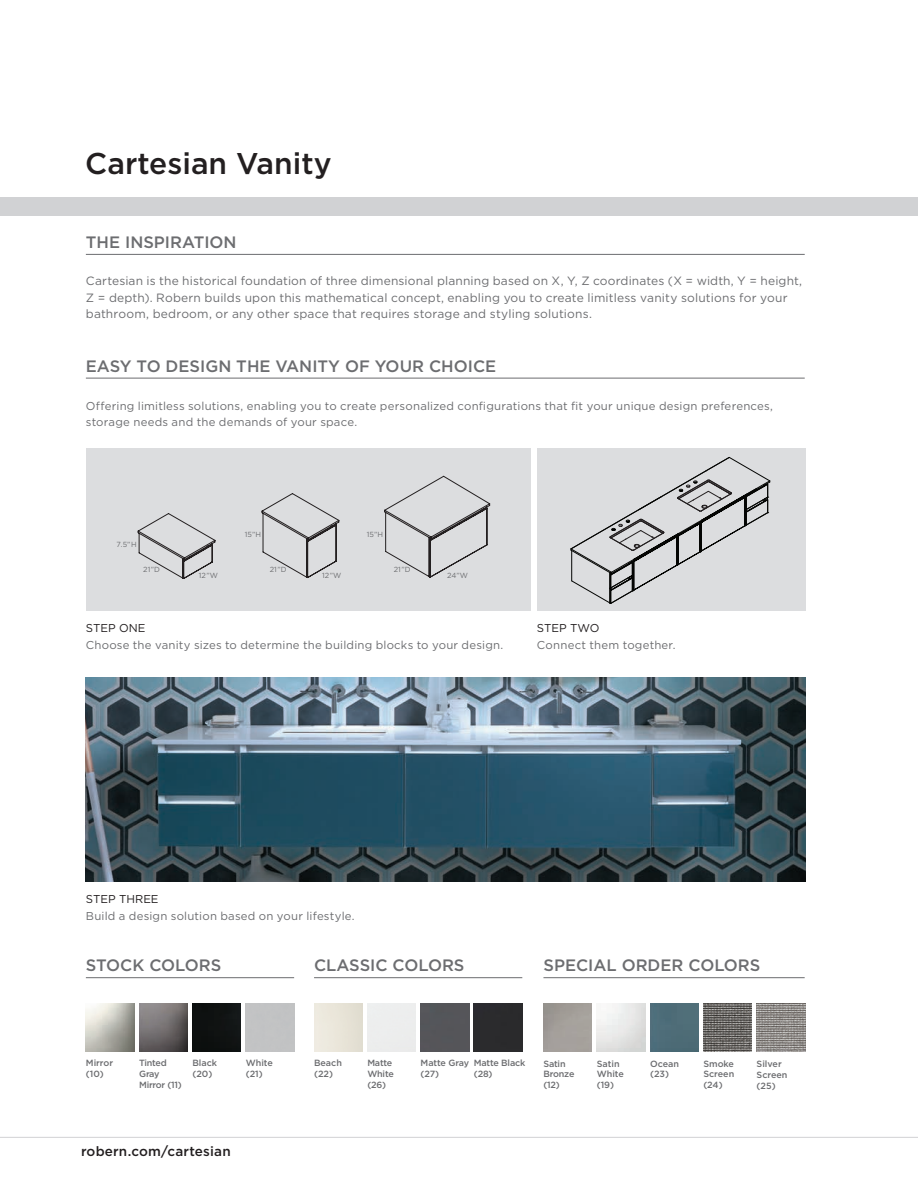
<style>
.page{position:relative;width:918px;height:1188px;background:#fff}
.page>*{position:absolute;margin:0;border:0;box-sizing:border-box;transform-origin:0 0}
.t1{font:500 30px "Gotham";color:#231f20}
.t2{font:500 16.5px "Gotham";color:#6c6d70}
.t3{font:500 13.5px "Gotham";letter-spacing:.015em;color:#231f20}
.t4{font:12px/16.5px "Gotham";letter-spacing:.015em;color:#6c6d70}
.t5{font:11.4px/16.5px "Gotham";letter-spacing:.02em;color:#6c6d70}
.t6{font:11.4px "Gotham";color:#231f20}
.t7{font:500 9px/10.8px "Gotham";letter-spacing:-.02em;color:#6c6d70}
.t8{font:500 9px/10.8px "Gotham";color:#6c6d70}
.t9{font:7.35px "Gotham";color:#6c6d70}
</style>
<div class="page">
<hr style="left:543px;top:977px;width:262px;height:1px;background:#6c6d70">
<hr style="left:86px;top:977px;width:208px;height:1px;background:#6c6d70">
<hr style="left:314px;top:977px;width:208px;height:1px;background:#6c6d70">
<img style="left:139px;top:1004px;width:49px;height:48px">
<div style="left:192px;top:1004px;width:49px;height:48px;background:#0e1111"></div>
<img style="left:86px;top:1004px;width:48px;height:48px">
<div style="left:421px;top:1004px;width:48px;height:48px;background:#555559"></div>
<div style="left:474px;top:1004px;width:48px;height:48px;background:#2b2a2d"></div>
<div style="left:650px;top:1004px;width:48px;height:48px;background:#4e6d78"></div>
<img style="left:703px;top:1004px;width:49px;height:48px">
<img style="left:757px;top:1004px;width:48px;height:48px">
<div style="left:537px;top:448px;width:269px;height:162px;background:#dcdddf"></div>
<img style="left:86px;top:678px;width:720px;height:203px">
<hr style="left:86px;top:254px;width:719px;height:1px;background:#6c6d70">
<div style="left:0;top:197px;width:918px;height:19px;background:#d1d2d4"></div>
<hr style="left:86px;top:378px;width:719px;height:1px;background:#6c6d70">
<div style="left:86px;top:448px;width:444px;height:162px;background:#dcdddf"></div>
<hr style="left:0;top:1137px;width:918px;height:1px;background:#d1d2d4">
<svg style="left:138px;top:476px;width:352px;height:103px"></svg>
<svg style="left:571px;top:457px;width:200px;height:147px"></svg>
<h1 class="t1" style="left:85px;top:146px;width:248px">Cartesian Vanity</h1>
<h2 class="t2" style="left:86px;top:233px;width:152px">THE INSPIRATION</h2>
<p class="t4" style="left:86px;top:273px;width:718px">Cartesian is the historical foundation of three dimensional planning based on X, Y, Z coordinates (X = width, Y = height,<br>Z = depth). Robern builds upon this mathematical concept, enabling you to create limitless vanity solutions for your bathroom, bedroom, or any other space that requires storage and styling solutions.</p>
<h2 class="t2" style="left:86px;top:357px;width:412px">EASY TO DESIGN THE VANITY OF YOUR CHOICE</h2>
<p class="t5" style="left:86px;top:397px;width:689px">Offering limitless solutions, enabling you to create personalized configurations that fit your unique design preferences, storage needs and the demands of your space.</p>
<p class="t9" style="left:245px;top:530px;width:18px">15”H</p>
<p class="t9" style="left:367px;top:530px;width:18px">15”H</p>
<p class="t9" style="left:322px;top:571px;width:21px">12”W</p>
<p class="t9" style="left:447px;top:571px;width:23px">24”W</p>
<p class="t9" style="left:116px;top:541px;width:22px">7.5”H</p>
<p class="t9" style="left:143px;top:566px;width:18px">21”D</p>
<p class="t9" style="left:270px;top:566px;width:18px">21”D</p>
<p class="t9" style="left:394px;top:566px;width:18px">21”D</p>
<p class="t9" style="left:199px;top:571px;width:21px">12”W</p>
<p class="t6" style="left:86px;top:622px;width:61px">STEP ONE</p>
<p class="t5" style="left:86px;top:636px;width:419px">Choose the vanity sizes to determine the building blocks to your design.</p>
<p class="t6" style="left:537px;top:622px;width:64px">STEP TWO</p>
<p class="t5" style="left:537px;top:636px;width:140px">Connect them together.</p>
<p class="t6" style="left:86px;top:893px;width:74px">STEP THREE</p>
<p class="t5" style="left:86px;top:907px;width:270px">Build a design solution based on your lifestyle.</p>
<h2 class="t2" style="left:86px;top:956px;width:137px">STOCK COLORS</h2>
<h2 class="t2" style="left:314px;top:956px;width:152px">CLASSIC COLORS</h2>
<h2 class="t2" style="left:543px;top:956px;width:218px">SPECIAL ORDER COLORS</h2>
<p class="t8" style="left:86px;top:1057px;width:29px">Mirror (10)</p>
<p class="t7" style="left:192px;top:1057px;width:26px">Black (20)</p>
<p class="t7" style="left:246px;top:1057px;width:29px">White (21)</p>
<p class="t7" style="left:367px;top:1057px;width:28px">Matte<br>White (26)</p>
<p class="t7" style="left:139px;top:1057px;width:44px">Tinted<br>Gray<br>Mirror (11)</p>
<p class="t7" style="left:314px;top:1057px;width:29px">Beach (22)</p>
<p class="t7" style="left:421px;top:1057px;width:50px">Matte Gray (27)</p>
<p class="t7" style="left:474px;top:1057px;width:53px">Matte Black (28)</p>
<p class="t8" style="left:597px;top:1058px;width:29px">Satin<br>White (19)</p>
<p class="t7" style="left:543px;top:1058px;width:32px">Satin<br>Bronze (12)</p>
<p class="t7" style="left:650px;top:1058px;width:30px">Ocean (23)</p>
<p class="t7" style="left:703px;top:1058px;width:32px;text-align:justify">Smoke Screen (24)</p>
<p class="t8" style="left:757px;top:1058px;width:32px">Silver<br>Screen (25)</p>
<p class="t3" style="left:81px;top:1144px;width:151px">robern.com/cartesian</p>
</div>
